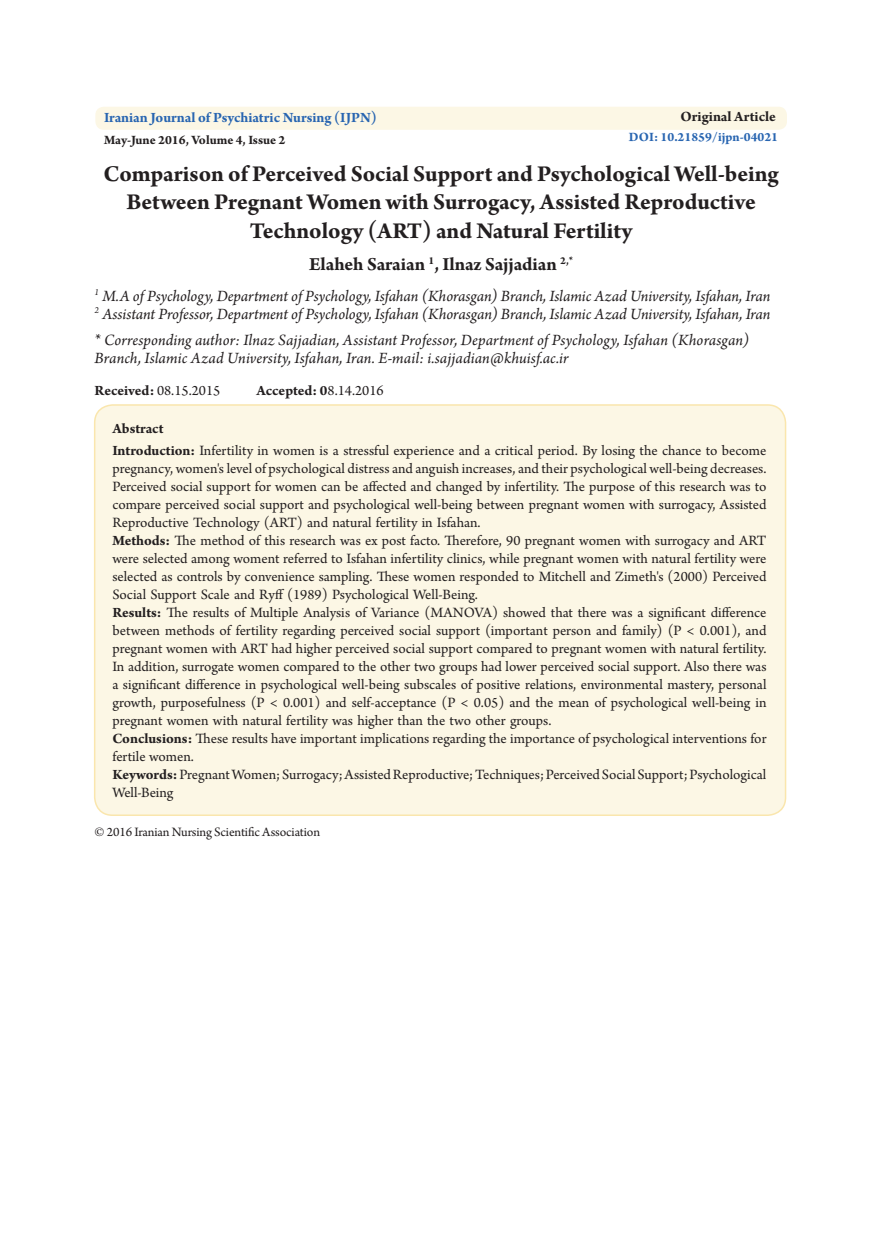
<style>
.page{position:relative;width:893px;height:1234px;background:#fff}
.page>*{position:absolute;margin:0;border:0;box-sizing:border-box;transform-origin:0 0}
.t1{font:700 24px/28.8px "Arno Pro";color:#231f20;text-align:center}
.t2{font:700 19.5px "Arno Pro";letter-spacing:-.005em;color:#231f20}
.t3{font:italic 16.5px/26.5px "Arno Pro";color:#231f20}
.t4{font:15px/18px "Arno Pro";color:#231f20}
.t5{font:700 15px "Arno Pro";color:#2865b1}
.t6{font:700 15px "Arno Pro";color:#231f20}
.t7{font:13.5px "Arno Pro";letter-spacing:-.01em;color:#231f20}
.t8{font:700 13.5px "Arno Pro";color:#231f20}
.t9{font:700 13.5px "Arno Pro";color:#2865b1}
.t10{font:700 11.4px "Arno Pro";color:#231f20}
.t11{font:italic 9.6px "Arno Pro";color:#231f20}
.s1{font-weight:400}
.s2{font-weight:700}
</style>
<div class="page">
<div style="left:95px;top:107px;width:692px;height:23px;background:#fcf7e5;border-radius:9px"></div>
<div style="left:95px;top:405px;width:690px;height:410px;background:#fcf7e5;border-radius:18px"></div>
<div style="left:94px;top:404px;width:692px;height:411px;border:2px solid #fae6ad;border-radius:18px"></div>
<p class="t5" style="left:104px;top:109px;width:274px">Iranian Journal ofPsychiatric Nursing (IJPN(</p>
<p class="t8" style="left:104px;top:132px;width:183px">May-June 2016, Volume 4, Issue 2</p>
<p class="t6" style="left:681px;top:107px;width:97px">Original Article</p>
<p class="t9" style="left:629px;top:129px;width:151px">DOI: 10.21859/ijpn-04021</p>
<h1 class="t1" style="left:104px;top:160px;width:677px">Comparison ofPerceived Social Support and Psychological Well-being<br>Between Pregnant Women with Surrogacy, Assisted Reproductive<br>Technology (ART) and Natural Fertility</h1>
<p class="t10" style="left:429px;top:253px;width:7px">1</p>
<h2 class="t2" style="left:309px;top:253px;width:117px">Elaheh Saraian</h2>
<p class="t10" style="left:560px;top:253px;width:14px">2,*</p>
<h2 class="t2" style="left:434px;top:253px;width:124px">, Ilnaz Sajjadian</h2>
<p class="t11" style="left:95px;top:287px;width:6px">1</p>
<p class="t3" style="left:102px;top:283px;width:670px">M A. ofPsychology, Department ofPsychology, Isfahan (Khorasgan) Branch, Islamic Azad University, Isfahan, Iran</p>
<p class="t11" style="left:95px;top:305px;width:6px">2</p>
<p class="t3" style="left:95px;top:301px;width:677px;text-indent:8px">Assistant Professor, Department ofPsychology, Isfahan (Khorasgan) Branch, Islamic Azad University, Isfahan, Iran * Corresponding author: Ilnaz Sajjadian, Assistant Professor, Department of Psychology, Isfahan (Khorasgan(</p>
<p class="t3" style="left:95px;top:346px;width:475px">Branch, Islamic Azad University, Isfahan, Iran -E. mail .i: sajjadian@khuisf.ac i r.</p>
<p class="t6" style="left:257px;top:382px;width:129px">Accepted: 0<span class="s1">8.14.2016</span></p>
<p class="t4" style="left:95px;top:382px;width:127px"><span class="s2">Received:</span> 08.15.2015</p>
<p class="t4" style="left:112px;top:418px;width:655px;line-height:22.2px"><span class="s2">Abstract<br>Introduction:</span> Infertility in women ais stressful experience and a critical period. By losing the chance to become</p>
<p class="t4" style="left:112px;top:460px;width:655px">pregnancy, womens' level of psychological distress and anguish increases, and their psychological well-being decreases.</p>
<p class="t4" style="left:112px;top:478px;width:655px">Perceived social support for women can be affected and changed by infertility. The purpose of this research was to</p>
<p class="t4" style="left:112px;top:496px;width:656px">compare perceived social support and psychological well-being between pregnant women with surrogacy, Assisted</p>
<p class="t4" style="left:112px;top:514px;width:370px">Reproductive Technology (ART) and natural fertility in Isfahan.</p>
<p class="t4" style="left:112px;top:532px;width:655px"><span class="s2">Methods:</span> The method of this research was ex post facto. Therefore, 90 pregnant women with surrogacy and ART</p>
<p class="t4" style="left:112px;top:550px;width:655px">were selected among woment referred to Isfahan infertility clinics, while pregnant women with natural fertility were</p>
<p class="t4" style="left:112px;top:568px;width:656px">selected as controls by convenience sampling. These women responded to Mitchell and Zimeths' (2000) Perceived</p>
<p class="t4" style="left:112px;top:586px;width:367px">Social Support Scale and Ryff (1989) Psychological Well-Being.</p>
<p class="t4" style="left:503px;top:604px;width:265px">showed that there was a significant difference</p>
<p class="t4" style="left:112px;top:604px;width:385px"><span class="s2">Results:</span> The results of Multiple Analysis of Variance (MANOVA)</p>
<p class="t4" style="left:112px;top:622px;width:582px">between methods of fertility regarding perceived social support (important person and family) (P &lt;</p>
<p class="t4" style="left:112px;top:640px;width:655px">pregnant women with ART had higher perceived social support compared to pregnant women with natural fertility.</p>
<p class="t4" style="left:112px;top:658px;width:656px">In addition, surrogate women compared to the other two groups had lower perceived social support. Also there was</p>
<p class="t4" style="left:112px;top:676px;width:656px">a significant difference in psychological well-being subscales of positive relations, environmental mastery, personal</p>
<p class="t4" style="left:509px;top:694px;width:259px">and the mean of psychological well-being in</p>
<p class="t4" style="left:700px;top:622px;width:68px">0.001 ,) and</p>
<p class="t4" style="left:112px;top:694px;width:656px">growth, purposefulness (P &lt;<br>pregnant women with natural fertility was higher than the two other groups.<br><span class="s2">Conclusions:</span> These results have important implications regarding the importance of psychological interventions for fertile women.<br><span class="s2">Keywords:</span>PregnantWomen;Surrogacy;AssistedReproductive;Techniques;PerceivedSocialSupport;Psychological Well-Being</p>
<p class="t4" style="left:283px;top:694px;width:37px">0.001)</p>
<p class="t4" style="left:326px;top:694px;width:143px">and self-acceptance (P &lt;</p>
<p class="t4" style="left:474px;top:694px;width:30px">0.05)</p>
<p class="t7" style="left:95px;top:823px;width:227px">© 2016 Iranian Nursing Scientific Association</p>
</div>
